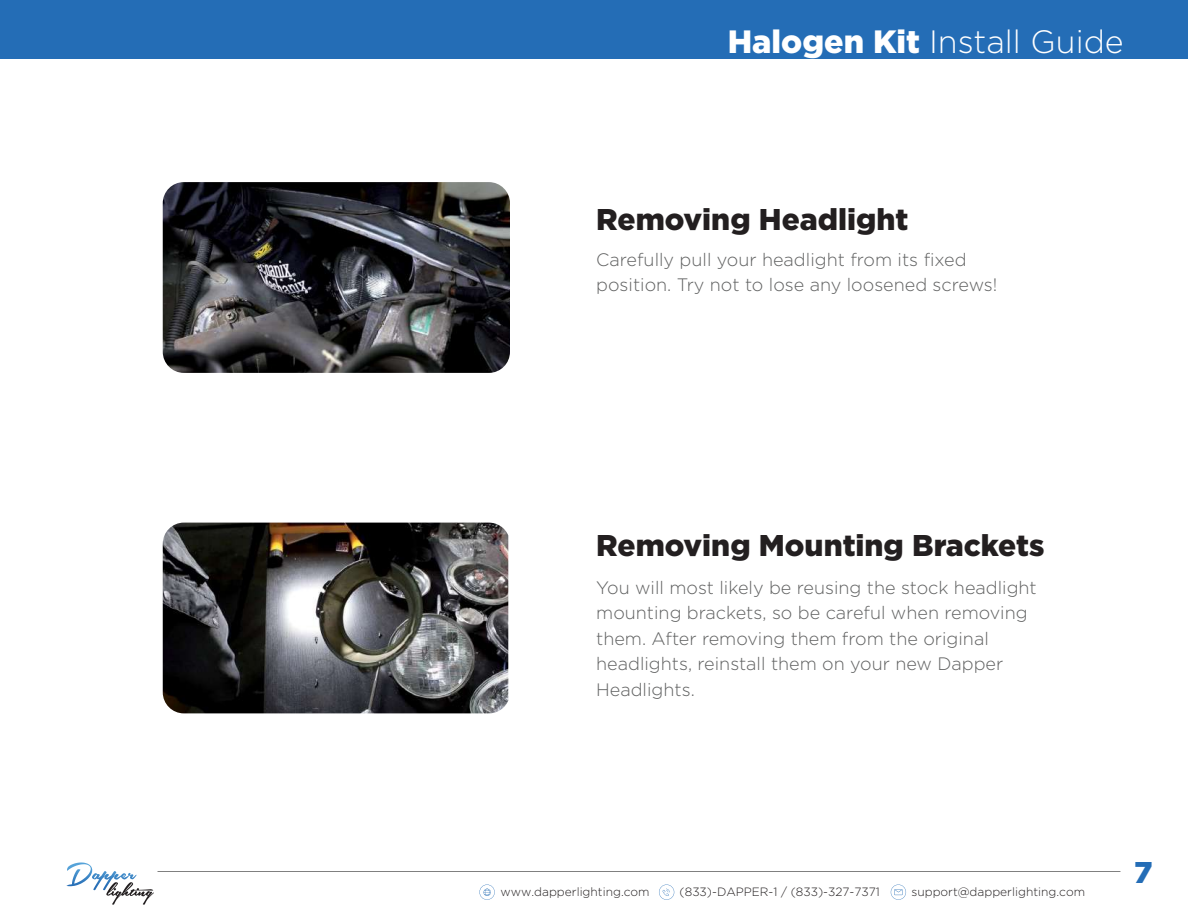
<style>
.page{position:relative;width:1188px;height:918px;background:#fff}
.page>*{position:absolute;margin:0;border:0;box-sizing:border-box;transform-origin:0 0}
.t1{font:300 32.25px "Gotham";color:#fff}
.t2{font:900 30px "Gotham";color:#231f20}
.t3{font:900 30px "Gotham";color:#246db6}
.t4{font:300 18px/25.5px "Gotham";color:#606161}
.t5{font:300 12px "Gotham";color:#231f20}
.s1{font-weight:900}
</style>
<div class="page">
<div style="left:0;top:0;width:1188px;height:58px;background:#246db6"></div>
<img style="left:163px;top:523px;width:345px;height:190px">
<img style="left:163px;top:182px;width:347px;height:191px">
<svg style="left:66px;top:862px;width:88px;height:43px"></svg>
<hr style="left:158px;top:871px;width:962px;height:1px;background:#000">
<svg style="left:659px;top:885px;width:15px;height:15px"></svg>
<svg style="left:891px;top:885px;width:15px;height:15px"></svg>
<svg style="left:479px;top:885px;width:16px;height:15px"></svg>
<h1 class="t1" style="left:728px;top:24px;width:398px"><span class="s1">Halogen Kit</span> Install Guide</h1>
<h2 class="t2" style="left:596px;top:202px;width:314px">Removing Headlight</h2>
<p class="t4" style="left:596px;top:246px;width:403px">Carefully pull your headlight from its fixed position. Try not to lose any loosened screws!</p>
<h2 class="t2" style="left:596px;top:528px;width:450px">Removing Mounting Brackets</h2>
<p class="t4" style="left:596px;top:574px;width:442px">You will most likely be reusing the stock headlight mounting brackets, so be careful when removing them. After removing them from the original headlights, reinstall them on your new Dapper Headlights.</p>
<p class="t5" style="left:500px;top:885px;width:151px">www.dapperlighting.com</p>
<p class="t5" style="left:680px;top:885px;width:202px">(833)-DAPPER-1 / (833)-327-7371</p>
<p class="t5" style="left:911px;top:885px;width:175px">support@dapperlighting.com</p>
<h2 class="t3" style="left:1134px;top:855px;width:20px">7</h2>
</div>
